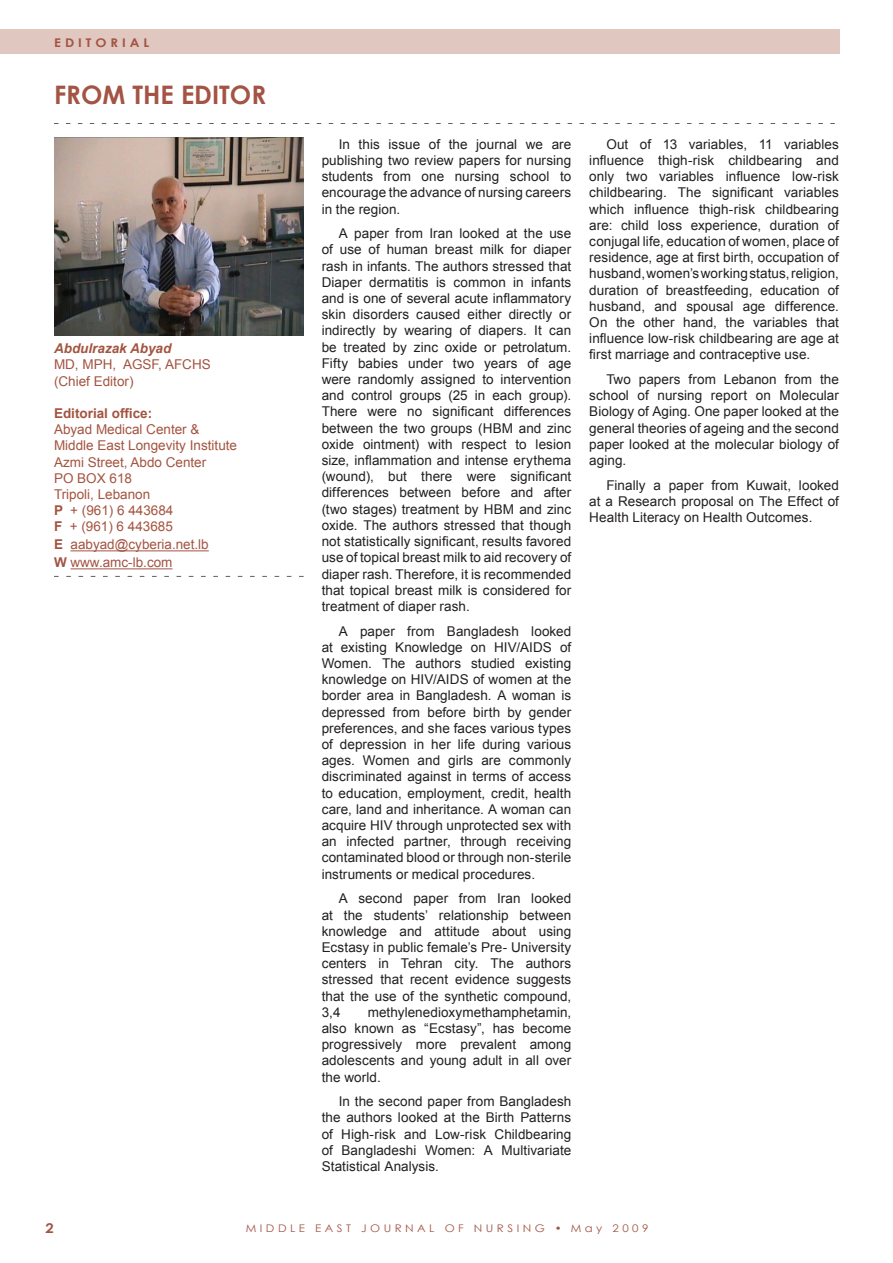
<style>
.page{position:relative;width:893px;height:1263px;background:#fff}
.page>*{position:absolute;margin:0;border:0;box-sizing:border-box;transform-origin:0 0}
.t1{font:700 25.5px "Century Gothic";color:#a35444}
.t2{font:13.5px/16.2px "Arial";letter-spacing:.005em;color:#231f20;text-align:justify}
.t3{font:13.5px/16.2px "Arial";color:#a35440}
.t4{font:700 13.5px "Arial";color:#a35440}
.t5{font:italic 700 13.5px "Arial";color:#a35440}
.t6{font:700 12px "Century Gothic";letter-spacing:.3em;color:#a35444;scale:1.1 1}
.t7{font:10.5px "Century Gothic";letter-spacing:.3em;color:#a35444;scale:1.1 1}
.s1{font-weight:700}
.s2{font-weight:700;color:#a35444}
.s3{color:#a35444}
</style>
<div class="page">
<div style="left:0;top:30px;width:840px;height:24px;background:#e0c7bf"></div>
<svg style="left:54px;top:576px;width:250px;height:1px"></svg>
<hr style="left:71px;top:550px;width:138px;height:1px;background:#a35440">
<hr style="left:70px;top:568px;width:103px;height:1px;background:#a35444">
<svg style="left:54px;top:123px;width:781px;height:1px"></svg>
<img style="left:54px;top:137px;width:249px;height:199px">
<p class="t6" style="left:54px;top:33px;width:88px">EDITORIAL</p>
<h1 class="t1" style="left:54px;top:76px;width:214px">FROM THE EDITOR</h1>
<p class="t5" style="left:54px;top:340px;width:119px">Abdulrazak Abyad</p>
<p class="t3" style="left:54px;top:357px;width:158px">MD, MPH, AGSF, AFCHS (Chief Editor)</p>
<p class="t4" style="left:54px;top:404px;width:100px">Editorial office:</p>
<p class="t3" style="left:54px;top:421px;width:185px">Abyad Medical Center &amp;<br>Middle East Longevity Institute<br>Azmi Street, Abdo Center<br>PO BOX 618<br>Tripoli, Lebanon<br><span class="s1">P</span> + (961) 6 443684<br><span class="s1">F</span> + (961) 6 443685</p>
<p class="t3" style="left:54px;top:536px;width:156px;line-height:18px"><span class="s1">E</span> aabyad@cyberia.net.lb<br><span class="s2">W</span> <span class="s3">www.amc-lb.com</span></p>
<p class="t2" style="left:322px;top:136px;width:251px;text-indent:17px">In this issue of the journal we are publishing two review papers for nursing students from one nursing school to encourage the advance of nursing careers in the region.</p>
<p class="t2" style="left:322px;top:226px;width:251px;text-indent:17px">A paper from Iran looked at the use of use of human breast milk for diaper rash in infants. The authors stressed that Diaper dermatitis is common in infants and is one of several acute inflammatory skin disorders caused either directly or indirectly by wearing of diapers. It can be treated by zinc oxide or petrolatum.<br>Fifty babies under two years of age were randomly assigned to intervention and control groups (25 in each group).<br>There were no significant differences between the two groups (HBM and zinc oxide ointment) with respect to lesion size, inflammation and intense erythema (wound), but there were significant differences between before and after (two stages) treatment by HBM and zinc oxide. The authors stressed that though not statistically significant, results favored use of topical breast milk to aid recovery of diaper rash. Therefore, it is recommended that topical breast milk is considered for treatment of diaper rash.</p>
<p class="t2" style="left:322px;top:623px;width:251px;text-indent:17px">A paper from Bangladesh looked at existing Knowledge on HIV/AIDS of Women. The authors studied existing knowledge on HIV/AIDS of women at the border area in Bangladesh. A woman is depressed from before birth by gender preferences, and she faces various types of depression in her life during various ages. Women and girls are commonly discriminated against in terms of access to education, employment, credit, health care, land and inheritance. A woman can acquire HIV through unprotected sex with an infected partner, through receiving contaminated blood or through non-sterile instruments or medical procedures.</p>
<p class="t2" style="left:322px;top:891px;width:251px;text-indent:17px">A second paper from Iran looked at the students’ relationship between knowledge and attitude about using Ecstasy in public female’s Pre- University centers in Tehran city. The authors stressed that recent evidence suggests that the use of the synthetic compound, 3,4</p>
<p class="t2" style="left:322px;top:1004px;width:251px;text-indent:46px">methylenedioxymethamphetamin, also known as “Ecstasy”, has become progressively more prevalent among adolescents and young adult in all over the world.</p>
<p class="t2" style="left:322px;top:1093px;width:251px;text-indent:17px">In the second paper from Bangladesh the authors looked at the Birth Patterns of High-risk and Low-risk Childbearing of Bangladeshi Women: A Multivariate Statistical Analysis.</p>
<p class="t2" style="left:589px;top:136px;width:251px;text-indent:17px">Out of 13 variables, 11 variables influence thigh-risk childbearing and only two variables influence low-risk childbearing. The significant variables which influence thigh-risk childbearing are: child loss experience, duration of conjugal life, education of women, place of residence, age at first birth, occupation of husband, women’s working status, religion, duration of breastfeeding, education of husband, and spousal age difference.<br>On the other hand, the variables that influence low-risk childbearing are age at first marriage and contraceptive use.</p>
<p class="t2" style="left:589px;top:371px;width:251px;text-indent:17px">Two papers from Lebanon from the school of nursing report on Molecular Biology of Aging. One paper looked at the general theories of ageing and the second paper looked at the molecular biology of aging.</p>
<p class="t2" style="left:589px;top:477px;width:251px;text-indent:17px">Finally a paper from Kuwait, looked at a Research proposal on The Effect of Health Literacy on Health Outcomes.</p>
<p class="t7" style="left:246px;top:1221px;width:368px">MIDDLE EAST JOURNAL OF NURSING <span class="s1">•</span> May 2009</p>
</div>
